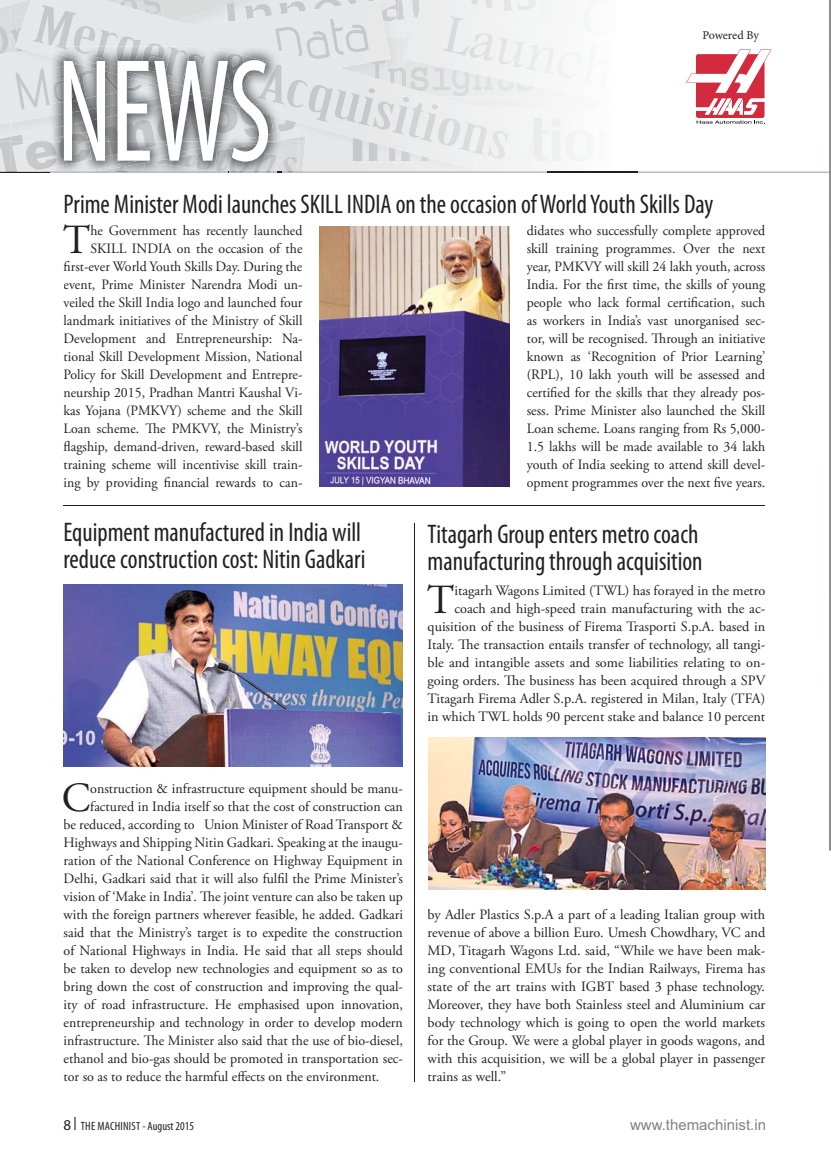
<style>
.page{position:relative;width:831px;height:1163px;background:#fff}
.page>*{position:absolute;margin:0;border:0;box-sizing:border-box;transform-origin:0 0}
.t1{font:condensed 147.75px "Myriad Pro";color:#fff;scale:.81 1}
.t2{font:41.4px "Adobe Garamond Pro";color:#231f20}
.t3{font:condensed 27px/27px "Myriad Pro";color:#231f20;scale:.95 1}
.t4{font:15px "Arial";color:#808285}
.t5{font:14.25px/18px "Adobe Garamond Pro";color:#231f20;text-align:right}
.t6{font:condensed 12px "Myriad Pro";letter-spacing:.005em;color:#231f20}
.t7{font:12px "Minion Pro";letter-spacing:-.01em;color:#231f20}
.s1{font-stretch:normal;font-size:15px}
</style>
<div class="page">
<img style="left:547px;top:171px;width:91px;height:1px">
<img style="left:547px;top:103px;width:5px;height:5px">
<img style="left:547px;top:98px;width:13px;height:5px">
<img style="left:8px;top:46px;width:3px;height:10px">
<img style="left:0;top:46px;width:8px;height:10px">
<img style="left:0;top:141px;width:11px;height:31px">
<svg style="left:0;top:137px;width:11px;height:4px"></svg>
<img style="left:547px;top:92px;width:41px;height:1px">
<img style="left:534px;top:171px;width:13px;height:1px">
<img style="left:11px;top:46px;width:4px;height:5px">
<img style="left:11px;top:123px;width:4px;height:6px">
<img style="left:534px;top:0;width:13px;height:89px">
<img style="left:11px;top:141px;width:4px;height:31px">
<img style="left:11px;top:134px;width:4px;height:7px">
<img style="left:534px;top:141px;width:13px;height:20px">
<img style="left:534px;top:16px;width:13px;height:59px">
<img style="left:15px;top:0;width:519px;height:172px">
<img style="left:282px;top:65px;width:231px;height:101px">
<img style="left:373px;top:103px;width:136px;height:56px">
<svg style="left:74px;top:1117px;width:2px;height:13px"></svg>
<img style="left:276px;top:153px;width:2px;height:19px">
<img style="left:273px;top:153px;width:3px;height:19px">
<img style="left:277px;top:155px;width:5px;height:17px">
<img style="left:234px;top:153px;width:39px;height:19px">
<img style="left:50px;top:141px;width:184px;height:31px">
<img style="left:50px;top:141px;width:14px;height:27px">
<img style="left:150px;top:158px;width:19px;height:1px">
<img style="left:150px;top:141px;width:19px;height:17px">
<img style="left:50px;top:119px;width:225px;height:22px">
<svg style="left:50px;top:128px;width:4px;height:13px"></svg>
<img style="left:57px;top:131px;width:7px;height:10px">
<img style="left:60px;top:133px;width:4px;height:8px">
<img style="left:150px;top:119px;width:122px;height:22px">
<img style="left:275px;top:119px;width:7px;height:5px">
<img style="left:50px;top:46px;width:232px;height:73px">
<img style="left:150px;top:104px;width:132px;height:7px">
<img style="left:114px;top:46px;width:168px;height:58px">
<img style="left:249px;top:150px;width:9px;height:3px">
<img style="left:259px;top:108px;width:9px;height:16px">
<img style="left:236px;top:103px;width:16px;height:10px">
<img style="left:233px;top:60px;width:33px;height:43px">
<svg style="left:170px;top:159px;width:9px;height:2px"></svg>
<svg style="left:202px;top:159px;width:12px;height:2px"></svg>
<img style="left:169px;top:155px;width:46px;height:4px">
<img style="left:167px;top:141px;width:48px;height:14px">
<img style="left:161px;top:102px;width:60px;height:39px">
<img style="left:157px;top:96px;width:65px;height:6px">
<img style="left:154px;top:89px;width:73px;height:7px">
<img style="left:175px;top:141px;width:33px;height:4px">
<img style="left:170px;top:100px;width:43px;height:7px">
<img style="left:170px;top:107px;width:43px;height:34px">
<img style="left:167px;top:94px;width:47px;height:6px">
<img style="left:154px;top:61px;width:72px;height:33px">
<img style="left:165px;top:61px;width:63px;height:20px">
<img style="left:249px;top:153px;width:13px;height:8px">
<img style="left:234px;top:148px;width:23px;height:3px">
<img style="left:232px;top:149px;width:17px;height:12px">
<img style="left:232px;top:150px;width:17px;height:10px">
<img style="left:234px;top:141px;width:24px;height:7px">
<svg style="left:258px;top:124px;width:24px;height:29px"></svg>
<img style="left:242px;top:108px;width:17px;height:28px">
<img style="left:262px;top:113px;width:6px;height:21px">
<svg style="left:252px;top:103px;width:10px;height:10px"></svg>
<img style="left:244px;top:87px;width:8px;height:16px">
<img style="left:234px;top:60px;width:32px;height:16px">
<img style="left:233px;top:64px;width:9px;height:12px">
<img style="left:244px;top:70px;width:19px;height:6px">
<svg style="left:233px;top:76px;width:11px;height:32px"></svg>
<svg style="left:0;top:172px;width:50px;height:1px"></svg>
<img style="left:231px;top:172px;width:45px;height:1px">
<svg style="left:220px;top:162px;width:11px;height:11px"></svg>
<svg style="left:277px;top:172px;width:552px;height:1px"></svg>
<svg style="left:64px;top:61px;width:86px;height:112px;background:#8a8d90"></svg>
<img style="left:50px;top:172px;width:33px;height:1px">
<svg style="left:686px;top:49px;width:85px;height:75px"></svg>
<hr style="left:64px;top:505px;width:701px;height:1px;background:#231f20">
<img style="left:319px;top:227px;width:191px;height:260px">
<img style="left:64px;top:585px;width:339px;height:181px">
<img style="left:428px;top:737px;width:337px;height:153px">
<hr style="left:414px;top:523px;width:1px;height:558px;background:#231f20">
<svg style="left:0;top:0;width:264px;height:46px;background:#dee0e1"></svg>
<h1 class="t1" style="left:57px;top:55px;width:267px">NEWS</h1>
<p class="t7" style="left:702px;top:28px;width:58px">Powered By</p>
<h3 class="t3" style="left:64px;top:192px;width:686px">Prime Minister Modi launches SKILL INDIA on the occasion of World Youth Skills Day</h3>
<h2 class="t2" style="left:63px;top:223px;width:29px">T</h2>
<p class="t5" style="left:64px;top:222px;width:240px">he Government has recently launched SKILL INDIA on the occasion of the first-ever World Youth Skills Day. During the event, Prime Minister Narendra Modi un&shy;veiled the Skill India logo and launched four landmark initiatives of the Ministry of Skill Development and Entrepreneurship: Na&shy;tional Skill Development Mission, National Policy for Skill Development and Entrepre&shy;neurship 2015, Pradhan Mantri Kaushal Vi&shy;kas Yojana (PMKVY) scheme and the Skill Loan scheme. The PMKVY, the Ministry’s flagship, demand-driven, reward-based skill training scheme will incentivise skill train&shy;ing by providing financial rewards to can-</p>
<p class="t5" style="left:527px;top:222px;width:240px;text-align:justify">didates who successfully complete approved skill training programmes. Over the next year, PMKVY will skill 24 lakh youth, across India. For the first time, the skills of young people who lack formal certification, such as workers in India’s vast unorganised sec&shy;tor, will be recognised. Through an initiative known as ‘Recognition of Prior Learning’ (RPL), 10 lakh youth will be assessed and certified for the skills that they already pos&shy;sess. Prime Minister also launched the Skill Loan scheme. Loans ranging from Rs 5,000- 1.5 lakhs will be made available to 34 lakh youth of India seeking to attend skill devel&shy;opment programmes over the next five years.</p>
<h3 class="t3" style="left:64px;top:520px;width:319px">Equipment manufactured in India will reduce construction cost: Nitin Gadkari</h3>
<h2 class="t2" style="left:62px;top:781px;width:30px">C</h2>
<p class="t5" style="left:90px;top:780px;width:314px">onstruction &amp; infrastructure equipment should be manu-</p>
<p class="t5" style="left:90px;top:798px;width:314px">factured in India itself so that the cost of construction can</p>
<p class="t5" style="left:64px;top:816px;width:341px">be reduced, according to Union Minister of Road Transport &amp;</p>
<p class="t5" style="left:64px;top:834px;width:341px">Highways and Shipping Nitin Gadkari. Speaking at the inaugu-</p>
<p class="t5" style="left:64px;top:852px;width:341px">ration of the National Conference on Highway Equipment in</p>
<p class="t5" style="left:64px;top:870px;width:341px">Delhi, Gadkari said that it will also fulfil the Prime Minister’s</p>
<p class="t5" style="left:64px;top:888px;width:341px">vision of ‘Make in India’. The joint venture can also be taken up</p>
<p class="t5" style="left:64px;top:906px;width:341px">with the foreign partners wherever feasible, he added. Gadkari</p>
<p class="t5" style="left:64px;top:924px;width:341px">said that the Ministry’s target is to expedite the construction</p>
<p class="t5" style="left:64px;top:942px;width:341px">of National Highways in India. He said that all steps should</p>
<p class="t5" style="left:64px;top:960px;width:341px">be taken to develop new technologies and equipment so as to</p>
<p class="t5" style="left:64px;top:978px;width:341px">bring down the cost of construction and improving the qual-</p>
<p class="t5" style="left:64px;top:996px;width:341px">ity of road infrastructure. He emphasised upon innovation,</p>
<p class="t5" style="left:64px;top:1014px;width:341px">entrepreneurship and technology in order to develop modern</p>
<p class="t5" style="left:64px;top:1032px;width:341px">infrastructure. The Minister also said that the use of bio-diesel,</p>
<p class="t5" style="left:64px;top:1050px;width:341px">ethanol and bio-gas should be promoted in transportation sec-</p>
<p class="t5" style="left:64px;top:1068px;width:317px">tor so as to reduce the harmful effects on the environment.</p>
<h3 class="t3" style="left:428px;top:522px;width:291px">Titagarh Group enters metro coach manufacturing through acquisition</h3>
<h2 class="t2" style="left:427px;top:583px;width:29px">T</h2>
<p class="t5" style="left:428px;top:582px;width:339px">itagarh Wagons Limited (TWL) has forayed in the metro coach and high-speed train manufacturing with the ac&shy;quisition of the business of Firema Trasporti S.p.A. based in Italy. The transaction entails transfer of technology, all tangi&shy;ble and intangible assets and some liabilities relating to on&shy;going orders. The business has been acquired through a SPV Titagarh Firema Adler S.p.A. registered in Milan, Italy (TFA) in which TWL holds 90 percent stake and balance 10 percent</p>
<p class="t5" style="left:428px;top:906px;width:339px;text-align:justify">by Adler Plastics S.p.A a part of a leading Italian group with revenue of above a billion Euro. Umesh Chowdhary, VC and MD, Titagarh Wagons Ltd. said, “While we have been mak&shy;ing conventional EMUs for the Indian Railways, Firema has state of the art trains with IGBT based 3 phase technology.<br>Moreover, they have both Stainless steel and Aluminium car body technology which is going to open the world markets for the Group. We were a global player in goods wagons, and with this acquisition, we will be a global player in passenger trains as well.”</p>
<p class="t6" style="left:64px;top:1121px;width:132px"><span class="s1">8</span> THE MACHINIST - August 2015</p>
<p class="t4" style="left:630px;top:1119px;width:137px">www.themachinist.in</p>
</div>
